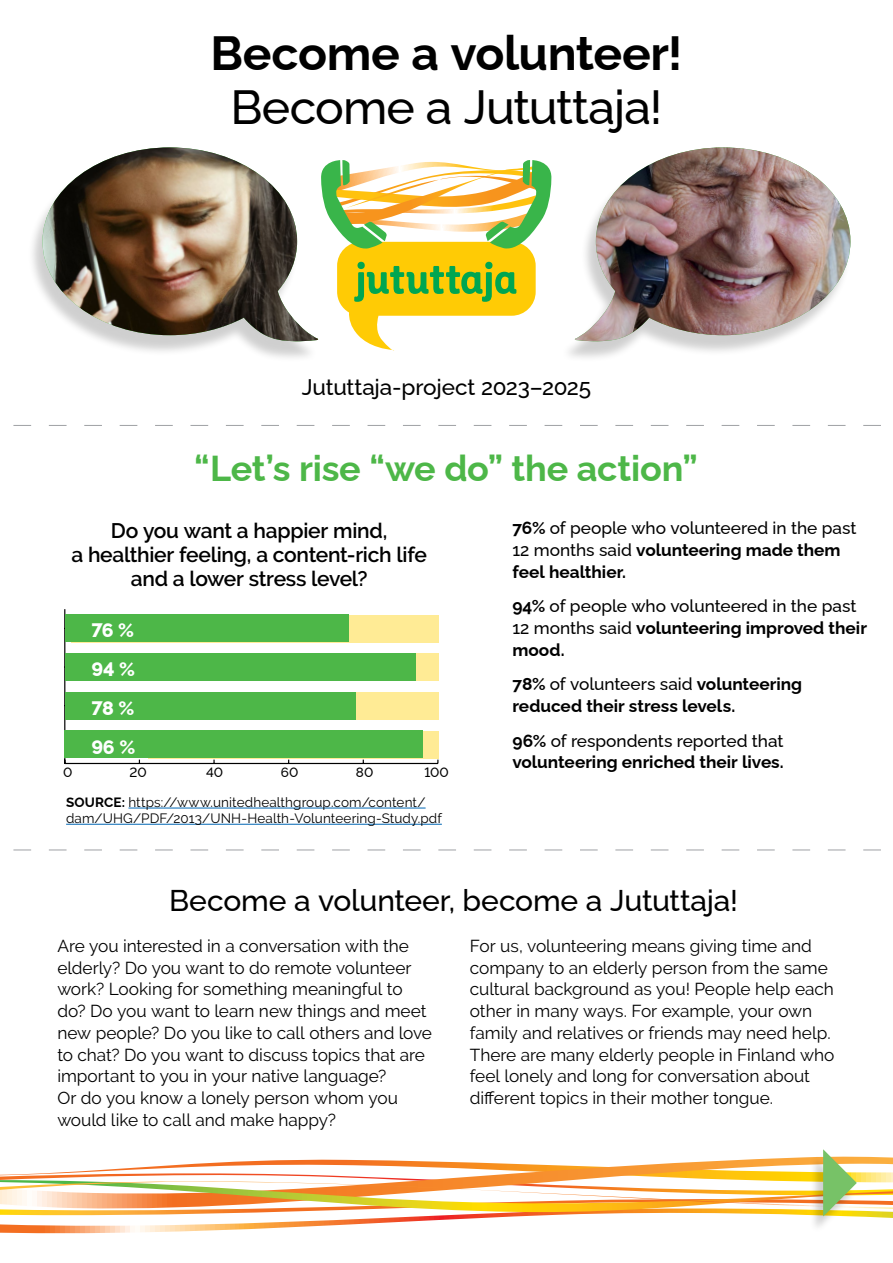
<style>
.page{position:relative;width:893px;height:1263px;background:#fff}
.page>*{position:absolute;margin:0;border:0;box-sizing:border-box;transform-origin:0 0}
.Otsikko_1{font:700 48px/54px "Raleway";letter-spacing:-.01em;color:#000;text-align:center}
.Otsikko_2{font:700 36px "Raleway";letter-spacing:-.01em;color:#4db748}
.Otsikko_2-2{font:500 30px "Raleway";letter-spacing:-.005em;color:#000}
.Jututtaja_kansi{font:500 22.5px "Raleway";letter-spacing:-.01em;color:#000}
.Ingressi_ee{font:600 21px/24px "Raleway";letter-spacing:-.015em;color:#000;text-align:center}
.Yhteystiedot_ee{font:800 19.5px "Raleway";letter-spacing:-.025em;color:#fff}
.Leipis__eesti{font:17.25px/21.8px "Raleway";color:#000}
.Leipis__eesti-2{font:500 17.25px/21.8px "Raleway";color:#000}
.Leipis__eesti-3{font:700 17.25px/21.8px "Raleway";color:#000}
.Leipis__eesti-4{font:13.5px/16.2px "Raleway";letter-spacing:.01em;color:#000}
.Yhteystiedot_ee-2{font:500 13.5px "Raleway";color:#000}
.s1{font-weight:500}
.s2{font-weight:700}
</style>
<div class="page">
<svg style="left:13px;top:425px;width:868px;height:1px"></svg>
<svg style="left:13px;top:850px;width:868px;height:1px"></svg>
<div style="left:27px;top:152px;width:291px;height:210px;background:#000;opacity:.19"></div>
<img style="left:43px;top:147px;width:275px;height:194px">
<div style="left:560px;top:152px;width:291px;height:210px;background:#000;opacity:.19"></div>
<img style="left:574px;top:147px;width:276px;height:194px">
<svg style="left:321px;top:160px;width:231px;height:191px"></svg>
<svg style="left:0;top:1149px;width:893px;height:85px"></svg>
<div style="left:148px;top:731px;width:290px;height:27px;background:#ffeb95"></div>
<div style="left:79px;top:692px;width:359px;height:28px;background:#ffeb95"></div>
<div style="left:140px;top:654px;width:298px;height:27px;background:#ffeb95"></div>
<div style="left:71px;top:615px;width:367px;height:28px;background:#ffeb95"></div>
<hr style="left:65px;top:763px;width:373px;height:1px;background:#000">
<hr style="left:64px;top:609px;width:1px;height:154px;background:#000">
<div style="left:65px;top:615px;width:283px;height:27px;background:#4db748"></div>
<div style="left:65px;top:653px;width:350px;height:28px;background:#4db748"></div>
<div style="left:65px;top:692px;width:291px;height:27px;background:#4db748"></div>
<div style="left:65px;top:730px;width:358px;height:28px;background:#4db748"></div>
<hr style="left:128px;top:808px;width:298px;height:1px;background:#0066b3">
<hr style="left:66px;top:824px;width:376px;height:1px;background:#0066b3">
<h1 class="Otsikko_1" style="left:210px;top:21px;width:474px">Become a volunteer!<br><span class="s1">Become a Jututtaja!</span></h1>
<p class="Jututtaja_kansi" style="left:302px;top:369px;width:291px">Jututtaja-project 2023–2025</p>
<h2 class="Otsikko_2" style="left:194px;top:440px;width:505px">“Let’s rise “we do” the action”</h2>
<p class="Ingressi_ee" style="left:71px;top:518px;width:357px">Do you want a happier mind,<br>a healthier feeling, a content-rich life and a lower stress level?</p>
<p class="Yhteystiedot_ee" style="left:91px;top:614px;width:44px">76 %</p>
<p class="Yhteystiedot_ee" style="left:91px;top:653px;width:45px">94 %</p>
<p class="Yhteystiedot_ee" style="left:91px;top:692px;width:44px">78 %</p>
<p class="Yhteystiedot_ee" style="left:91px;top:731px;width:45px">96 %</p>
<p class="Yhteystiedot_ee-2" style="left:63px;top:761px;width:11px">0</p>
<p class="Yhteystiedot_ee-2" style="left:130px;top:761px;width:19px">20</p>
<p class="Yhteystiedot_ee-2" style="left:206px;top:761px;width:19px">40</p>
<p class="Yhteystiedot_ee-2" style="left:281px;top:761px;width:19px">60</p>
<p class="Yhteystiedot_ee-2" style="left:356px;top:761px;width:19px">80</p>
<p class="Yhteystiedot_ee-2" style="left:424px;top:761px;width:26px">100</p>
<p class="Leipis__eesti-4" style="left:66px;top:794px;width:377px"><span class="s2">SOURCE:</span> https://www.unitedhealthgroup.com/content/ dam/UHG/PDF/2013/UNH-Health-Volunteering-Study.pdf</p>
<p class="Leipis__eesti-2" style="left:512px;top:515px;width:346px"><span class="s2">76%</span> of people who volunteered in the past<br>12 months said <span class="s2">volunteering made them feel healthier.</span></p>
<p class="Leipis__eesti-2" style="left:512px;top:593px;width:356px"><span class="s2">94%</span> of people who volunteered in the past<br>12 months said <span class="s2">volunteering improved their mood.</span></p>
<p class="Leipis__eesti-3" style="left:512px;top:671px;width:291px">78% <span class="s1">of volunteers said</span> volunteering reduced their stress levels.</p>
<p class="Leipis__eesti-3" style="left:512px;top:728px;width:273px">96% <span class="s1">of respondents reported that </span>volunteering enriched their lives.</p>
<h2 class="Otsikko_2-2" style="left:169px;top:876px;width:570px">Become a volunteer, become a Jututtaja!</h2>
<p class="Leipis__eesti" style="left:470px;top:935px;width:366px">For us, volunteering means giving time and company to an elderly person from the same cultural background as you! People help each other in many ways. For example, your own family and relatives or friends may need help.<br>There are many elderly people in Finland who feel lonely and long for conversation about different topics in their mother tongue.</p>
<p class="Leipis__eesti" style="left:57px;top:935px;width:376px">Are you interested in a conversation with the elderly? Do you want to do remote volunteer work? Looking for something meaningful to do? Do you want to learn new things and meet new people? Do you like to call others and love to chat? Do you want to discuss topics that are important to you in your native language?</p>
<p class="Leipis__eesti" style="left:57px;top:1087px;width:342px">Or do you know a lonely person whom you would like to call and make happy?</p>
</div>
